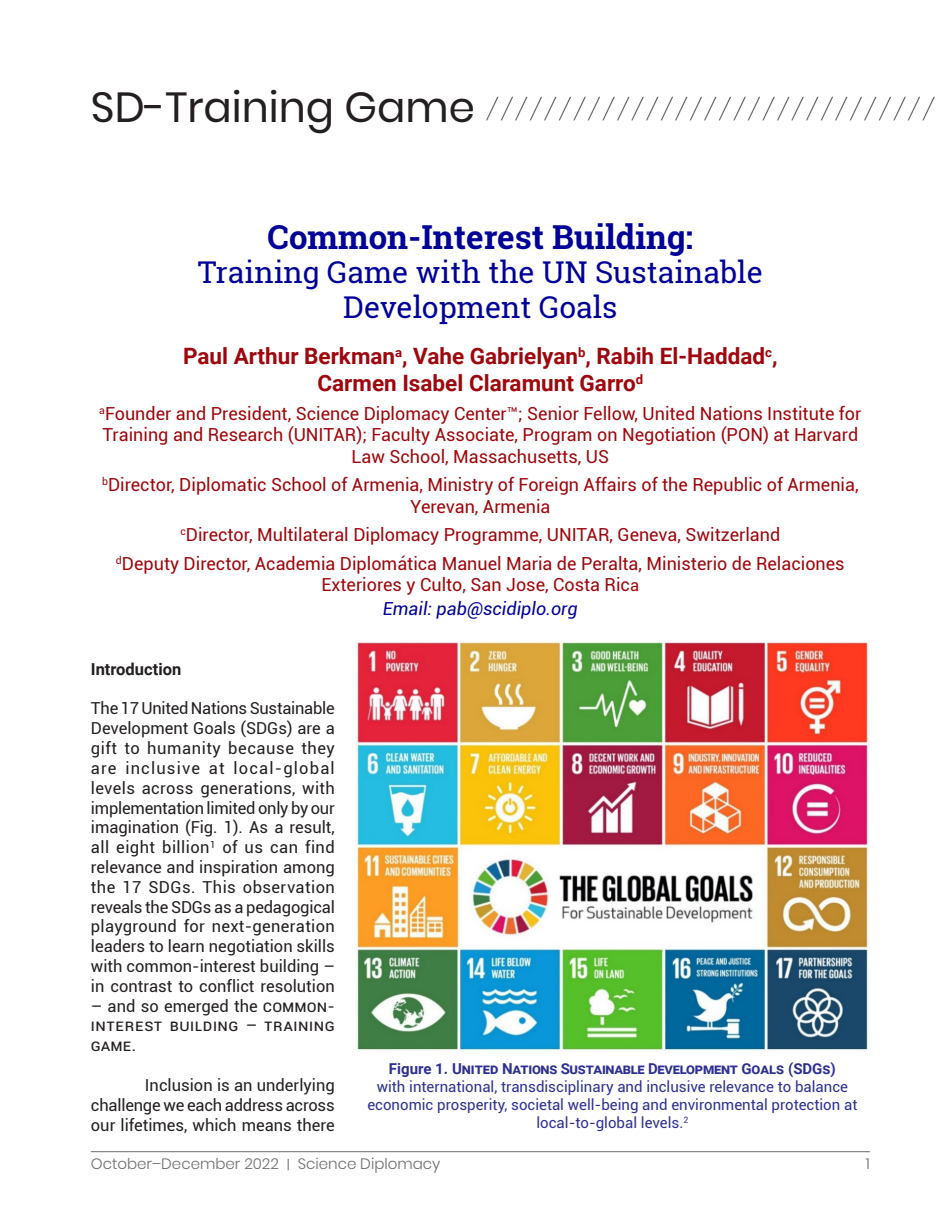
<style>
.page{position:relative;width:940px;height:1232px;background:#fff}
.page>*{position:absolute;margin:0;border:0;box-sizing:border-box;transform-origin:0 0}
.t1{font:42px "Poppins";color:#231f20}
.t2{font:700 33px "Roboto Slab";color:#009}
.t3{font:30px/34.5px "Roboto Slab";color:#009;text-align:center}
.t4{font:700 22.5px/27px "Roboto";color:#9d070d;text-align:center}
.t5{font:100 21.6px "Poppins";color:#231f20;scale:1.88 1}
.t6{font:18px/21.6px "Roboto";color:#9d070d;text-align:center}
.No_Spacing{font:italic 18px "Roboto";color:#009}
.t7{font:16.5px/19.8px "Roboto";color:#231f20;text-align:justify}
.t8{font:700 16.5px "Roboto";color:#231f20}
.t9{font:15px/18px "Roboto";color:#2e3092;text-align:center}
.t10{font:300 15px "Poppins";color:#6c6d70}
.s1{font-size:16.5px}
.s2{font-weight:700}
.s3{font-size:12.75px}
</style>
<div class="page">
<img style="left:355px;top:640px;width:514px;height:411px">
<hr style="left:91px;top:1150px;width:778px;height:1px;background:#6c6d70">
<p class="t1" style="left:91px;top:83px;width:385px">SD-Training Game</p>
<p class="t5" style="left:485px;top:97px;width:241px">///////////////////////////////</p>
<p class="t2" style="left:268px;top:214px;width:427px">Common-Interest Building:</p>
<p class="t3" style="left:198px;top:254px;width:566px">Training Game with the UN Sustainable<br>Development Goals</p>
<p class="t4" style="left:183px;top:342px;width:596px">Paul Arthur Berkman<sup>a</sup>, Vahe Gabrielyan<sup>b</sup>, Rabih El-Haddad<sup>c</sup>,<br>Carmen Isabel Claramunt Garro<sup>d</sup></p>
<p class="t6" style="left:99px;top:402px;width:763px"><sup>a</sup>Founder and President, Science Diplomacy Center™; Senior Fellow, United Nations Institute for<br>Training and Research (UNITAR); Faculty Associate, Program on Negotiation (PON) at Harvard<br>Law School, Massachusetts, US</p>
<p class="t6" style="left:102px;top:473px;width:758px"><sup>b</sup>Director, Diplomatic School of Armenia, Ministry of Foreign Affairs of the Republic of Armenia,<br>Yerevan, Armenia</p>
<p class="t6" style="left:180px;top:523px;width:601px"><sup>c</sup>Director, Multilateral Diplomacy Programme, UNITAR, Geneva, Switzerland</p>
<p class="t6" style="left:116px;top:552px;width:730px"><sup>d</sup>Deputy Director, Academia Diplomática Manuel Maria de Peralta, Ministerio de Relaciones<br>Exteriores y Culto, San Jose, Costa Ric<span class="s1">a</span></p>
<p class="No_Spacing" style="left:383px;top:596px;width:196px">Email: pab@scidiplo.org</p>
<p class="t8" style="left:91px;top:657px;width:92px">Introduction</p>
<p class="t7" style="left:91px;top:698px;width:245px">The 17 United Nations Sustainable Development Goals (SDGs) are a gift to humanity because they are inclusive at local-global levels across generations, with implementation limited only by our imagination (Fig. 1). As a result, all eight billion<sup>1</sup> of us can find relevance and inspiration among the 17 SDGs. This observation reveals the SDGs as a pedagogical playground for next-generation leaders to learn negotiation skills with common-interest building – in contrast to conflict resolution</p>
<p class="t7" style="left:91px;top:995px;width:245px">– and so emerged the Common-Interest Building – Training Game.</p>
<p class="t7" style="left:91px;top:1074px;width:245px;text-indent:54px">Inclusion is an underlying challenge we each address across our lifetimes, which means there</p>
<p class="t9" style="left:367px;top:1058px;width:491px"><span class="s2">Figure 1. United Nations Sustainable Development Goals (SDGs)<br></span>with international, transdisciplinary and inclusive relevance to balance economic prosperity, societal well-being and environmental protection at local-to-global levels.<sup>2</sup></p>
<p class="t10" style="left:91px;top:1154px;width:351px">October–December 2022 <span class="s3">|</span> Science Diplomacy</p>
<p class="t10" style="left:865px;top:1154px;width:6px">1</p>
</div>
